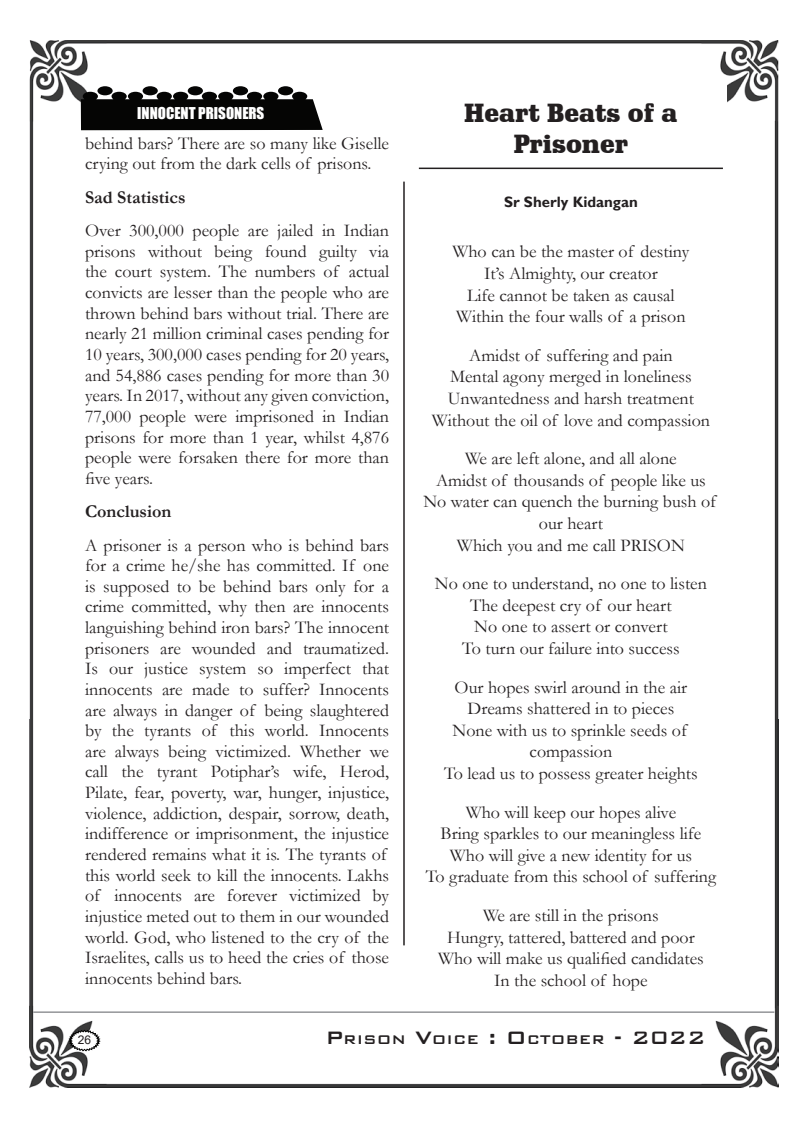
<style>
.page{position:relative;width:808px;height:1127px;background:#fff}
.page>*{position:absolute;margin:0;border:0;box-sizing:border-box;transform-origin:0 0}
.t1{font:900 25.5px/30.6px "Schadow BT";color:#231f20;text-align:center}
.t2{font:18px/20.7px "Garamond";color:#231f20;text-align:center}
.t3{font:700 18px "Garamond";color:#231f20}
.t4{font:500 16.8px "Bank Gothic BT";color:#231f20}
.t5{font:15px "Impact";color:#fff}
.t6{font:700 15px "Gill Sans";color:#231f20}
.t7{font:12px "Arial";color:#231f20}
.s1{font-size:24px}
</style>
<div class="page">
<img style="left:30px;top:40px;width:748px;height:1047px">
<img style="left:81px;top:147px;width:38px;height:72px">
<svg style="left:81px;top:86px;width:242px;height:44px;background:#2f2f2e"></svg>
<svg style="left:68px;top:1029px;width:33px;height:23px"></svg>
<hr style="left:33px;top:1011px;width:741px;height:2px;background:#939598">
<div style="left:415px;top:80px;width:312px;height:82px;background:#fff"></div>
<hr style="left:419px;top:168px;width:304px;height:1px;background:#231f20">
<hr style="left:403px;top:182px;width:2px;height:763px;background:#231f20">
<p class="t5" style="left:137px;top:102px;width:129px">INNOCENT PRISONERS</p>
<p class="t2" style="left:85px;top:132px;width:306px;text-align:left">behind bars? There are so many like Giselle crying out from the dark cells of prisons.</p>
<p class="t3" style="left:85px;top:185px;width:102px">Sad Statistics</p>
<p class="t2" style="left:85px;top:220px;width:306px;text-align:justify">Over 300,000 people are jailed in Indian prisons without being found guilty via the court system. The numbers of actual convicts are lesser than the people who are thrown behind bars without trial. There are nearly 21 million criminal cases pending for 10 years, 300,000 cases pending for 20 years, and 54,886 cases pending for more than 30 years. In 2017, without any given conviction, 77,000 people were imprisoned in Indian prisons for more than 1 year, whilst 4,876 people were forsaken there for more than five years.</p>
<p class="t3" style="left:85px;top:499px;width:88px">Conclusion</p>
<p class="t2" style="left:85px;top:534px;width:306px;text-align:left">A prisoner is a person who is behind bars for a crime he/she has committed. If one is supposed to be behind bars only for a crime committed, why then are innocents languishing behind iron bars? The innocent prisoners are wounded and traumatized.<br>Is our justice system so imperfect that innocents are made to suffer? Innocents are always in danger of being slaughtered by the tyrants of this world. Innocents are always being victimized. Whether we call the tyrant Potiphar’s wife, Herod, Pilate, fear, poverty, war, hunger, injustice, violence, addiction, despair, sorrow, death, indifference or imprisonment, the injustice rendered remains what it is. The tyrants of this world seek to kill the innocents. Lakhs of innocents are forever victimized by injustice meted out to them in our wounded world. God, who listened to the cry of the Israelites, calls us to heed the cries of those innocents behind bars.</p>
<h1 class="t1" style="left:464px;top:97px;width:215px">Heart Beats of a<br>Prisoner</h1>
<p class="t6" style="left:504px;top:193px;width:135px">Sr Sherly Kidangan</p>
<p class="t2" style="left:452px;top:240px;width:239px;line-height:21.6px">Who can be the master of destiny<br>It’s Almighty, our creator<br>Life cannot be taken as causal<br>Within the four walls of a prison</p>
<p class="t2" style="left:432px;top:344px;width:280px;line-height:21.6px">Amidst of suffering and pain<br>Mental agony merged in loneliness Unwantedness and harsh treatment Without the oil of love and compassion</p>
<p class="t2" style="left:423px;top:447px;width:294px;line-height:21.6px">We are left alone, and all alone<br>Amidst of thousands of people like us<br>No water can quench the burning bush of our heart<br>Which you and me call PRISON</p>
<p class="t2" style="left:435px;top:572px;width:274px;line-height:21.6px">No one to understand, no one to listen<br>The deepest cry of our heart<br>No one to assert or convert<br>To turn our failure into success</p>
<p class="t2" style="left:444px;top:676px;width:255px;line-height:21.6px">Our hopes swirl around in the air<br>Dreams shattered in to pieces<br>None with us to sprinkle seeds of compassion<br>To lead us to possess greater heights</p>
<p class="t2" style="left:426px;top:801px;width:292px;line-height:21.6px">Who will keep our hopes alive<br>Bring sparkles to our meaningless life Who will give a new identity for us<br>To graduate from this school of suffering</p>
<p class="t2" style="left:438px;top:904px;width:267px;line-height:21.6px">We are still in the prisons<br>Hungry, tattered, battered and poor<br>Who will make us qualified candidates<br>In the school of hope</p>
<p class="t7" style="left:78px;top:1032px;width:15px">26</p>
<p class="t4" style="left:325px;top:1030px;width:382px"><span class="s1">P</span>RISON <span class="s1">V</span>OICE <span class="s1">: O</span>CTOBER <span class="s1">- 2022</span></p>
</div>
